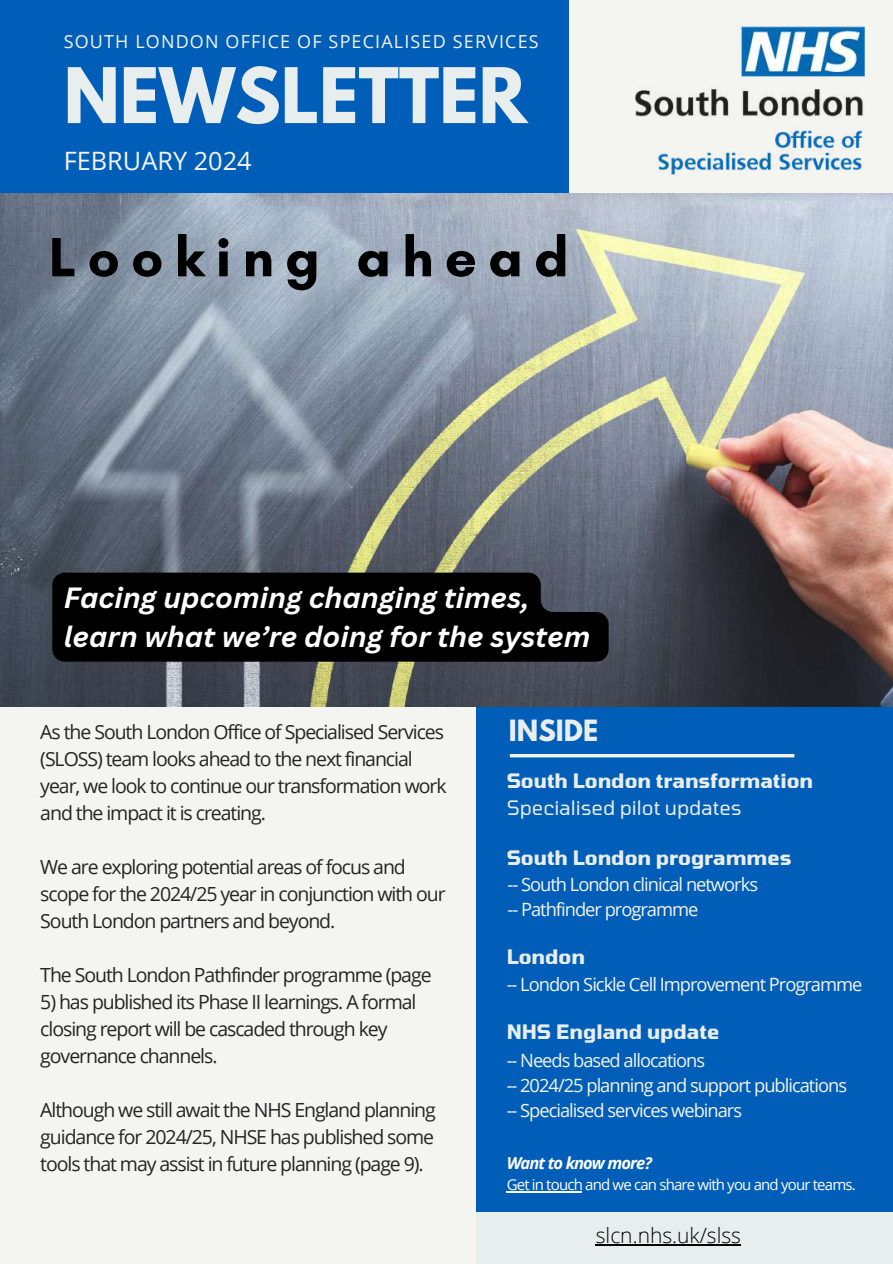
<style>
.page{position:relative;width:893px;height:1264px;background:#fff}
.page>*{position:absolute;margin:0;border:0;box-sizing:border-box;transform-origin:0 0}
.t1{font:700 67.8px "League Spartan";color:#e8edee}
.t2{font:700 56.25px "Glacial Indifference";letter-spacing:.2em;color:#000}
.t3{font:italic 700 28.5px/39.3px "Canva Sans";color:#fff}
.t4{font:700 25.95px "League Spartan";color:#e8edee}
.t5{font:25.35px "Open Sans";color:#f4f5f0}
.t6{font:300 21px "Open Sans";color:#000}
.t7{font:700 19.8px "Tomorrow";color:#e8edee}
.t8{font:19.8px "Tomorrow";color:#e8edee}
.t9{font:19.5px/27px "Open Sans";letter-spacing:-.055em;color:#252426}
.t10{font:18.3px/25.2px "Open Sans";letter-spacing:-.055em;color:#f4f5f0}
.t11{font:18px "Open Sans";letter-spacing:.065em;color:#f4f5f0}
.t12{font:italic 700 16.5px "Open Sans";letter-spacing:-.055em;color:#fff}
.t13{font:15px "Open Sans";letter-spacing:-.055em;color:#fff}
</style>
<div class="page">
<div style="left:0;top:0;width:892px;height:1263px;background:#f4f5f0"></div>
<div style="left:0;top:0;width:568px;height:194px;background:#005eb8"></div>
<div style="left:476px;top:1203px;width:416px;height:60px;background:#e8edee"></div>
<img style="left:635px;top:26px;width:229px;height:149px">
<div style="left:476px;top:696px;width:416px;height:515px;background:#005eb8"></div>
<hr style="left:510px;top:754px;width:284px;height:3px;background:#f4f5f0">
<img style="left:0;top:193px;width:892px;height:513px">
<hr style="left:595px;top:1244px;width:146px;height:1px;background:#000">
<svg style="left:52px;top:572px;width:556px;height:89px;background:#050506"></svg>
<hr style="left:506px;top:1191px;width:76px;height:1px;background:#fff">
<p class="t11" style="left:64px;top:28px;width:476px">SOUTH LONDON OFFICE OF SPECIALISED SERVICES</p>
<h1 class="t1" style="left:64px;top:62px;width:465px">NEWSLETTER</h1>
<p class="t5" style="left:64px;top:143px;width:189px">FEBRUARY 2024</p>
<h2 class="t2" style="left:49px;top:223px;width:521px">Looking ahead</h2>
<h3 class="t3" style="left:64px;top:577px;width:528px">Facing upcoming changing times, learn what we’re doing for the system</h3>
<p class="t9" style="left:40px;top:717px;width:408px">As the South London Office of Specialised Services (SLOSS) team looks ahead to the next financial year, we look to continue our transformation work and the impact it is creating.</p>
<p class="t9" style="left:40px;top:852px;width:407px">We are exploring potential areas of focus and scope for the 2024/25 year in conjunction with our<br>South London partners and beyond.</p>
<p class="t9" style="left:40px;top:960px;width:393px">The South London Pathfinder programme (page</p>
<p class="t9" style="left:40px;top:987px;width:377px">5) has published its Phase II learnings. A formal closing report will be cascaded through key governance channels.</p>
<p class="t9" style="left:40px;top:1095px;width:397px;text-align:justify">Although we still await the NHS England planning guidance for 2024/25, NHSE has published some tools that may assist in future planning (page 9).</p>
<h3 class="t4" style="left:509px;top:717px;width:91px">INSIDE</h3>
<p class="t7" style="left:506px;top:768px;width:308px">South London transformation</p>
<p class="t8" style="left:506px;top:795px;width:236px">Specialised pilot updates</p>
<p class="t7" style="left:506px;top:844px;width:286px">South London programmes</p>
<p class="t10" style="left:507px;top:871px;width:252px">-- South London clinical networks -- Pathfinder programme</p>
<p class="t7" style="left:506px;top:944px;width:80px">London</p>
<p class="t10" style="left:506px;top:971px;width:357px">-- London Sickle Cell Improvement Programme</p>
<p class="t7" style="left:506px;top:1018px;width:214px">NHS England update</p>
<p class="t10" style="left:506px;top:1046px;width:342px">-- Needs based allocations<br>-- 2024/25 planning and support publications -- Specialised services webinars</p>
<p class="t12" style="left:506px;top:1151px;width:147px">Want to know more?</p>
<p class="t13" style="left:506px;top:1174px;width:350px">Get in touch and we can share with you and your teams.</p>
<p class="t6" style="left:595px;top:1220px;width:147px">slcn.nhs.uk/slss</p>
</div>
